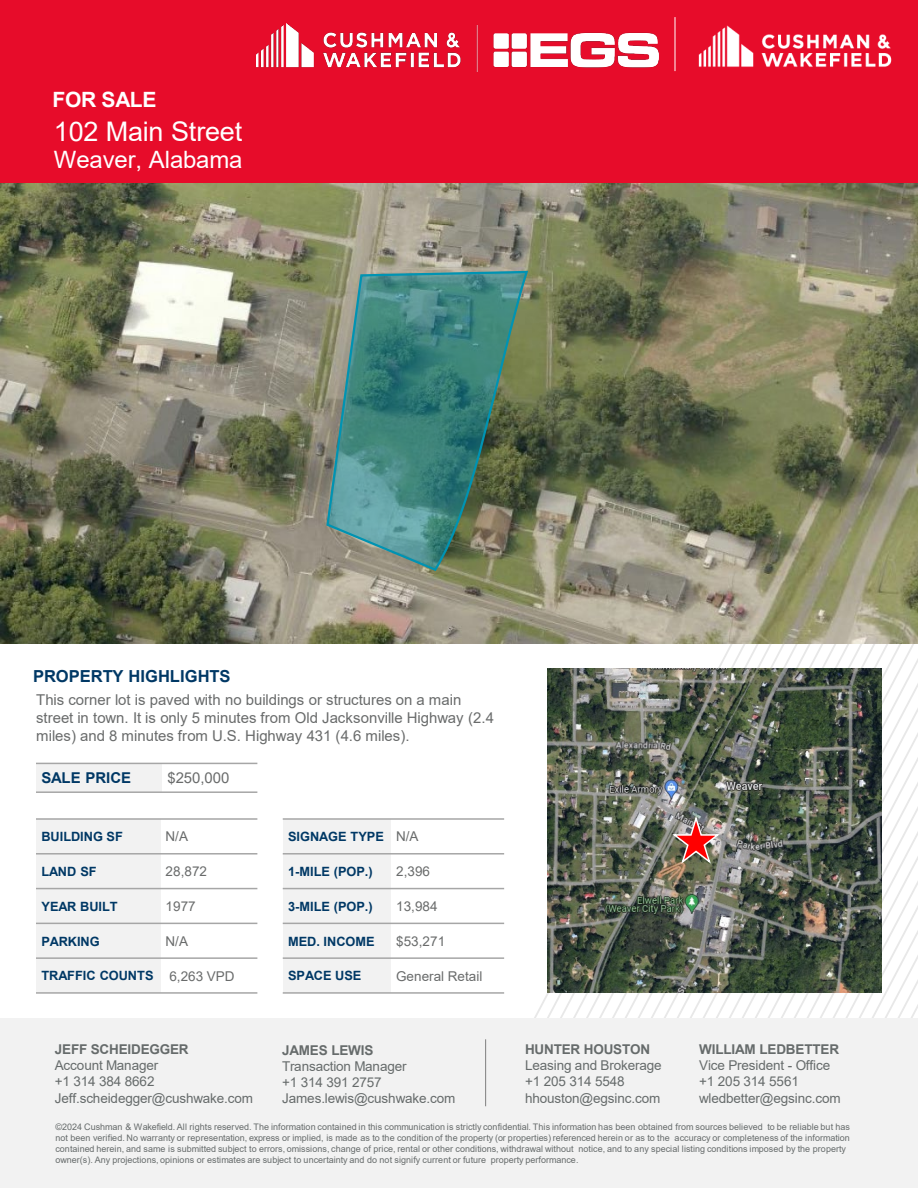
<style>
.page{position:relative;width:918px;height:1188px;background:#fff}
.page>*{position:absolute;margin:0;border:0;box-sizing:border-box;transform-origin:0 0}
.t1{font:27px "Arial";letter-spacing:-.01em;color:#fff}
.t2{font:24px "Arial";letter-spacing:-.005em;color:#fff}
.t3{font:700 21px "Arial";letter-spacing:-.015em;color:#fff}
.t4{font:700 16.5px "Arial";letter-spacing:-.005em;color:#003865}
.t5{font:15px/18px "Arial";color:#696b6b}
.t6{font:700 15px "Arial";color:#003865}
.t7{font:13.5px "Arial";letter-spacing:-.01em;color:#666b6b}
.t8{font:13.5px "Arial";letter-spacing:.005em;color:#696b6b}
.t9{font:700 13.5px "Arial";letter-spacing:-.015em;color:#666b6b}
.t10{font:700 12.75px "Arial";letter-spacing:-.005em;color:#003865}
.t11{font:9px/10.8px "Arial";letter-spacing:.005em;color:#666b6b}
</style>
<div class="page">
<svg style="left:597px;top:316px;width:321px;height:702px"></svg>
<svg style="left:727px;top:562px;width:191px;height:456px"></svg>
<svg style="left:805px;top:711px;width:113px;height:307px"></svg>
<div style="left:0;top:1018px;width:918px;height:170px;background:#f2f2f2"></div>
<div style="left:0;top:0;width:918px;height:191px;background:#e70c2a"></div>
<img style="left:698px;top:25px;width:194px;height:42px">
<hr style="left:675px;top:17px;width:1px;height:54px;background:#fff">
<img style="left:0;top:184px;width:917px;height:460px">
<img style="left:547px;top:669px;width:335px;height:324px">
<svg style="left:672px;top:813px;width:50px;height:53px;background:#a5766d"></svg>
<div style="left:36px;top:819px;width:124px;height:35px;background:#f2f2f2"></div>
<div style="left:36px;top:854px;width:124px;height:35px;background:#f2f2f2"></div>
<div style="left:36px;top:889px;width:124px;height:34px;background:#f2f2f2"></div>
<div style="left:36px;top:923px;width:124px;height:35px;background:#f2f2f2"></div>
<div style="left:36px;top:958px;width:124px;height:35px;background:#f2f2f2"></div>
<hr style="left:36px;top:853px;width:221px;height:2px;background:#a6a6a6">
<hr style="left:36px;top:888px;width:221px;height:1px;background:#a6a6a6">
<hr style="left:36px;top:923px;width:221px;height:1px;background:#a6a6a6">
<hr style="left:36px;top:957px;width:221px;height:2px;background:#a6a6a6">
<hr style="left:36px;top:818px;width:221px;height:2px;background:#a6a6a6">
<hr style="left:36px;top:992px;width:221px;height:2px;background:#a6a6a6">
<div style="left:283px;top:819px;width:108px;height:35px;background:#f2f2f2"></div>
<div style="left:283px;top:854px;width:108px;height:35px;background:#f2f2f2"></div>
<div style="left:283px;top:889px;width:108px;height:34px;background:#f2f2f2"></div>
<div style="left:283px;top:923px;width:108px;height:35px;background:#f2f2f2"></div>
<div style="left:283px;top:958px;width:108px;height:35px;background:#f2f2f2"></div>
<hr style="left:283px;top:853px;width:221px;height:2px;background:#a6a6a6">
<hr style="left:283px;top:888px;width:221px;height:1px;background:#a6a6a6">
<hr style="left:283px;top:923px;width:221px;height:1px;background:#a6a6a6">
<hr style="left:283px;top:957px;width:221px;height:2px;background:#a6a6a6">
<hr style="left:283px;top:818px;width:221px;height:2px;background:#a6a6a6">
<hr style="left:283px;top:992px;width:221px;height:2px;background:#a6a6a6">
<img style="left:256px;top:23px;width:402px;height:49px">
<svg style="left:325px;top:270px;width:205px;height:303px;background:#538377"></svg>
<hr style="left:485px;top:1039px;width:1px;height:67px;background:#7f7f7f">
<div style="left:36px;top:763px;width:126px;height:29px;background:#f2f2f2"></div>
<hr style="left:36px;top:763px;width:221px;height:1px;background:#a6a6a6">
<hr style="left:36px;top:791px;width:221px;height:2px;background:#a6a6a6">
<p class="t3" style="left:52px;top:85px;width:106px">FOR SALE</p>
<p class="t1" style="left:54px;top:113px;width:190px">102 Main Street</p>
<p class="t2" style="left:54px;top:143px;width:190px">Weaver, Alabama</p>
<p class="t4" style="left:33px;top:665px;width:199px">PROPERTY HIGHLIGHTS</p>
<p class="t5" style="left:36px;top:690px;width:460px">This corner lot is paved with no buildings or structures on a main street in town. It is only 5 minutes from Old Jacksonville Highway (2.4 miles) and 8 minutes from U.S. Highway 431 (4.6 miles).</p>
<p class="t6" style="left:41px;top:768px;width:91px">SALE PRICE</p>
<p class="t5" style="left:167px;top:769px;width:64px">$250,000</p>
<p class="t10" style="left:41px;top:828px;width:83px">BUILDING SF</p>
<p class="t8" style="left:166px;top:827px;width:24px">N/A</p>
<p class="t10" style="left:41px;top:862px;width:57px">LAND SF</p>
<p class="t8" style="left:166px;top:862px;width:43px">28,872</p>
<p class="t10" style="left:41px;top:897px;width:78px">YEAR BUILT</p>
<p class="t8" style="left:166px;top:897px;width:32px">1977</p>
<p class="t10" style="left:41px;top:932px;width:60px">PARKING</p>
<p class="t8" style="left:166px;top:932px;width:24px">N/A</p>
<p class="t10" style="left:41px;top:967px;width:114px">TRAFFIC COUNTS</p>
<p class="t8" style="left:169px;top:967px;width:67px">6,263 VPD</p>
<p class="t9" style="left:55px;top:1040px;width:135px">JEFF SCHEIDEGGER</p>
<p class="t7" style="left:55px;top:1056px;width:105px">Account Manager</p>
<p class="t7" style="left:55px;top:1072px;width:101px">+1 314 384 8662</p>
<p class="t7" style="left:55px;top:1089px;width:200px">Jeff.scheidegger@cushwake.com</p>
<p class="t10" style="left:288px;top:828px;width:97px">SIGNAGE TYPE</p>
<p class="t8" style="left:396px;top:827px;width:24px">N/A</p>
<p class="t10" style="left:288px;top:862px;width:86px">1-MILE (POP.)</p>
<p class="t8" style="left:396px;top:862px;width:35px">2,396</p>
<p class="t10" style="left:288px;top:897px;width:86px">3-MILE (POP.)</p>
<p class="t8" style="left:396px;top:897px;width:43px">13,984</p>
<p class="t10" style="left:288px;top:932px;width:88px">MED. INCOME</p>
<p class="t8" style="left:396px;top:932px;width:51px">$53,271</p>
<p class="t10" style="left:288px;top:967px;width:75px">SPACE USE</p>
<p class="t8" style="left:396px;top:967px;width:88px">General Retail</p>
<p class="t9" style="left:282px;top:1040px;width:93px">JAMES LEWIS</p>
<p class="t7" style="left:282px;top:1057px;width:126px">Transaction Manager</p>
<p class="t7" style="left:282px;top:1073px;width:101px">+1 314 391 2757</p>
<p class="t7" style="left:282px;top:1089px;width:175px">James.lewis@cushwake.com</p>
<p class="t9" style="left:525px;top:1040px;width:127px">HUNTER HOUSTON</p>
<p class="t7" style="left:525px;top:1056px;width:138px">Leasing and Brokerage</p>
<p class="t7" style="left:525px;top:1072px;width:101px">+1 205 314 5548</p>
<p class="t7" style="left:525px;top:1089px;width:137px">hhouston@egsinc.com</p>
<p class="t9" style="left:699px;top:1040px;width:141px">WILLIAM LEDBETTER</p>
<p class="t7" style="left:699px;top:1056px;width:132px">Vice President - Office</p>
<p class="t7" style="left:699px;top:1072px;width:101px">+1 205 314 5561</p>
<p class="t7" style="left:699px;top:1089px;width:143px">wledbetter@egsinc.com</p>
<p class="t11" style="left:55px;top:1122px;width:796px">©2024 Cushman &amp; Wakefield. All rights reserved. The information contained in this communication is strictly confidential. This information has been obtained from sources believed to be reliable but has not been verified. No warranty or representation, express or implied, is made as to the condition of the property (or properties) referenced herein or as to the accuracy or completeness of the information contained herein, and same is submitted subject to errors, omissions, change of price, rental or other conditions, withdrawal without notice, and to any special listing conditions imposed by the property owner(s). Any projections, opinions or estimates are subject to uncertainty and do not signify current or future property performance.</p>
</div>
